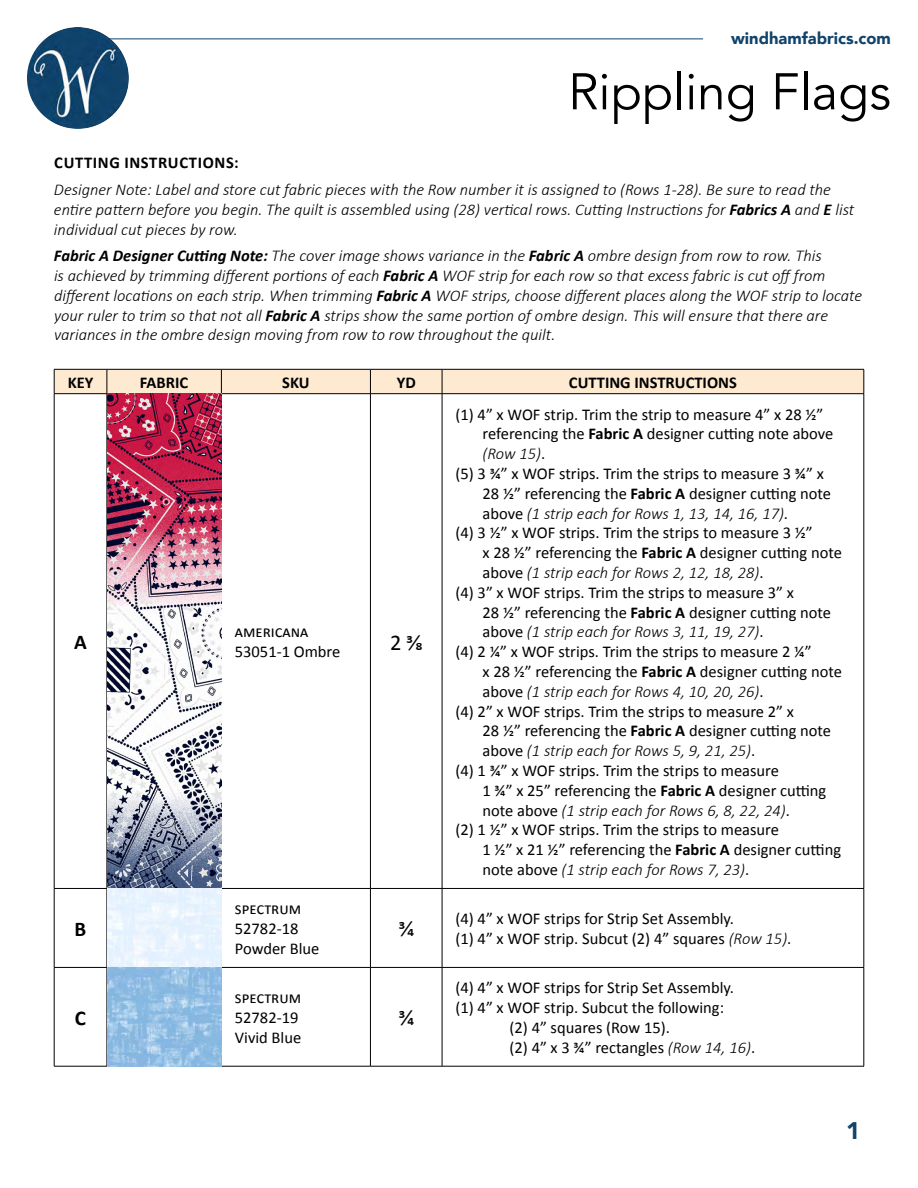
<style>
.page{position:relative;width:918px;height:1188px;background:#fff}
.page>*{position:absolute;margin:0;border:0;box-sizing:border-box;transform-origin:0 0}
.t1{font:51px "Avenir";color:#000}
.t2{font:900 24px "Avenir";color:#11436b}
.t3{font:22.5px "Calibri";color:#000}
.t4{font:700 21px "Calibri";color:#000}
.t5{font:16.5px/19.8px "Calibri";color:#000}
.t6{font:italic 300 16.5px/19.8px "Calibri";color:#000}
.t7{font:700 16.5px "Calibri";color:#000}
.t8{font:700 16.5px "Calibri";letter-spacing:.04em;color:#000}
.t9{font:900 16.5px "Avenir";color:#11436b}
.s1{font-weight:700}
.s2{font-weight:400;font-style:normal}
.s3{font-weight:300;font-style:italic}
</style>
<div class="page">
<img style="left:27px;top:27px;width:102px;height:102px;border-radius:51px">
<hr style="left:109px;top:39px;width:594px;height:1px;background:#11436b">
<hr style="left:54px;top:394px;width:1px;height:494px;background:#000">
<hr style="left:54px;top:889px;width:1px;height:78px;background:#000">
<hr style="left:54px;top:968px;width:1px;height:98px;background:#000">
<hr style="left:864px;top:394px;width:1px;height:494px;background:#000">
<hr style="left:864px;top:889px;width:1px;height:78px;background:#000">
<hr style="left:864px;top:968px;width:1px;height:98px;background:#000">
<div style="left:54px;top:369px;width:811px;height:25px;background:#feead1"></div>
<hr style="left:54px;top:393px;width:53px;height:1px;background:#000">
<hr style="left:107px;top:393px;width:114px;height:1px;background:#000">
<hr style="left:221px;top:393px;width:149px;height:1px;background:#000">
<hr style="left:221px;top:394px;width:1px;height:494px;background:#000">
<hr style="left:370px;top:393px;width:72px;height:1px;background:#000">
<hr style="left:370px;top:394px;width:1px;height:494px;background:#000">
<hr style="left:442px;top:393px;width:422px;height:1px;background:#000">
<hr style="left:442px;top:394px;width:1px;height:494px;background:#000">
<hr style="left:54px;top:888px;width:53px;height:1px;background:#000">
<hr style="left:221px;top:888px;width:149px;height:1px;background:#000">
<hr style="left:221px;top:889px;width:1px;height:78px;background:#000">
<hr style="left:370px;top:888px;width:72px;height:1px;background:#000">
<hr style="left:370px;top:889px;width:1px;height:78px;background:#000">
<hr style="left:442px;top:888px;width:422px;height:1px;background:#000">
<hr style="left:442px;top:889px;width:1px;height:78px;background:#000">
<hr style="left:54px;top:967px;width:53px;height:1px;background:#000">
<hr style="left:221px;top:967px;width:149px;height:1px;background:#000">
<hr style="left:221px;top:968px;width:1px;height:98px;background:#000">
<hr style="left:370px;top:967px;width:72px;height:1px;background:#000">
<hr style="left:370px;top:968px;width:1px;height:98px;background:#000">
<hr style="left:442px;top:967px;width:422px;height:1px;background:#000">
<hr style="left:442px;top:968px;width:1px;height:98px;background:#000">
<hr style="left:54px;top:1066px;width:53px;height:1px;background:#000">
<hr style="left:107px;top:1066px;width:114px;height:1px;background:#000">
<hr style="left:221px;top:1066px;width:149px;height:1px;background:#000">
<hr style="left:370px;top:1066px;width:72px;height:1px;background:#000">
<hr style="left:442px;top:1066px;width:422px;height:1px;background:#000">
<img style="left:107px;top:394px;width:114px;height:672px">
<p class="t9" style="left:731px;top:24px;width:161px">windhamfabrics.com</p>
<h1 class="t1" style="left:568px;top:61px;width:324px">Rippling Flags</h1>
<p class="t8" style="left:54px;top:151px;width:186px">CUTTING INSTRUCTIONS:</p>
<p class="t6" style="left:54px;top:179px;width:802px">Designer Note: Label and store cut fabric pieces with the Row number it is assigned to (Rows 1-28). Be sure to read the entire pattern before you begin. The quilt is assembled using (28) vertical rows. Cutting Instructions for <span class="s1">Fabrics A</span> and <span class="s1">E</span> list individual cut pieces by row.</p>
<p class="t6" style="left:54px;top:246px;width:810px"><span class="s1">Fabric A Designer Cutting Note:</span> The cover image shows variance in the <span class="s1">Fabric A</span> ombre design from row to row. This<br>is achieved by trimming different portions of each <span class="s1">Fabric A</span> WOF strip for each row so that excess fabric is cut off from different locations on each strip. When trimming <span class="s1">Fabric A</span> WOF strips, choose different places along the WOF strip to locate your ruler to trim so that not all <span class="s1">Fabric A</span> strips show the same portion of ombre design. This will ensure that there are variances in the ombre design moving from row to row throughout the quilt.</p>
<p class="t7" style="left:68px;top:371px;width:27px">KEY</p>
<p class="t7" style="left:140px;top:371px;width:50px">FABRIC</p>
<p class="t7" style="left:282px;top:371px;width:29px">SKU</p>
<p class="t7" style="left:397px;top:371px;width:20px">YD</p>
<p class="t7" style="left:569px;top:371px;width:169px">CUTTING INSTRUCTIONS</p>
<p class="t4" style="left:74px;top:627px;width:14px">A</p>
<p class="t5" style="left:235px;top:622px;width:107px">americana<br>53051-1 Ombre</p>
<h3 class="t3" style="left:390px;top:626px;width:34px">2 3/8</h3>
<p class="t5" style="left:456px;top:404px;width:369px">(1) 4” x WOF strip. Trim the strip to measure 4” x 28 ½”</p>
<p class="t5" style="left:483px;top:424px;width:352px">referencing the <span class="s1">Fabric A</span> designer cutting note above</p>
<p class="t6" style="left:483px;top:444px;width:64px">(Row 15)<span class="s2">.</span></p>
<p class="t5" style="left:456px;top:463px;width:370px">(5) 3 ¾” x WOF strips. Trim the strips to measure 3 ¾” x</p>
<p class="t5" style="left:483px;top:483px;width:350px">28 ½” referencing the <span class="s1">Fabric A</span> designer cutting note</p>
<p class="t6" style="left:483px;top:503px;width:307px"><span class="s2">above</span> (1 strip each for Rows 1, 13, 14, 16, 17)<span class="s2">.</span></p>
<p class="t5" style="left:456px;top:523px;width:359px">(4) 3 ½” x WOF strips. Trim the strips to measure 3 ½”</p>
<p class="t5" style="left:483px;top:542px;width:361px">x 28 ½” referencing the <span class="s1">Fabric A</span> designer cutting note</p>
<p class="t6" style="left:483px;top:562px;width:283px"><span class="s2">above</span> (1 strip each for Rows 2, 12, 18, 28)<span class="s2">.</span></p>
<p class="t5" style="left:456px;top:582px;width:340px">(4) 3” x WOF strips. Trim the strips to measure 3” x</p>
<p class="t5" style="left:483px;top:602px;width:350px">28 ½” referencing the <span class="s1">Fabric A</span> designer cutting note</p>
<p class="t6" style="left:483px;top:622px;width:283px"><span class="s2">above</span> (1 strip each for Rows 3, 11, 19, 27)<span class="s2">.</span></p>
<p class="t5" style="left:456px;top:641px;width:358px">(4) 2 ¼” x WOF strips. Trim the strips to measure 2 ¼”</p>
<p class="t5" style="left:483px;top:661px;width:361px">x 28 ½” referencing the <span class="s1">Fabric A</span> designer cutting note</p>
<p class="t6" style="left:483px;top:681px;width:283px"><span class="s2">above</span> (1 strip each for Rows 4, 10, 20, 26)<span class="s2">.</span></p>
<p class="t5" style="left:456px;top:701px;width:340px">(4) 2” x WOF strips. Trim the strips to measure 2” x</p>
<p class="t5" style="left:483px;top:721px;width:350px">28 ½” referencing the <span class="s1">Fabric A</span> designer cutting note</p>
<p class="t6" style="left:483px;top:741px;width:274px"><span class="s2">above</span> (1 strip each for Rows 5, 9, 21, 25)<span class="s2">.</span></p>
<p class="t5" style="left:456px;top:760px;width:325px">(4) 1 ¾” x WOF strips. Trim the strips to measure</p>
<p class="t5" style="left:483px;top:780px;width:345px">1 ¾” x 25” referencing the <span class="s1">Fabric A</span> designer cutting</p>
<p class="t6" style="left:483px;top:800px;width:309px"><span class="s2">note above</span> (1 strip each for Rows 6, 8, 22, 24)<span class="s2">.</span></p>
<p class="t5" style="left:456px;top:820px;width:325px">(2) 1 ½” x WOF strips. Trim the strips to measure</p>
<p class="t5" style="left:483px;top:839px;width:360px">1 ½” x 21 ½” referencing the <span class="s1">Fabric A</span> designer cutting</p>
<p class="t6" style="left:483px;top:859px;width:268px"><span class="s2">note above</span> (1 strip each for Rows 7, 23)<span class="s2">.</span></p>
<p class="t4" style="left:75px;top:914px;width:13px">B</p>
<p class="t4" style="left:75px;top:1003px;width:13px">C</p>
<p class="t5" style="left:235px;top:899px;width:86px">spectrum<br>52782-18<br>Powder Blue</p>
<p class="t5" style="left:235px;top:987px;width:68px">spectrum<br>52782-19<br>Vivid Blue</p>
<h3 class="t3" style="left:399px;top:913px;width:17px">3/4</h3>
<p class="t5" style="left:456px;top:908px;width:337px">(4) 4” x WOF strips for Strip Set Assembly.<br>(1) 4” x WOF strip. Subcut (2) 4” squares <span class="s3">(Row 15)</span>.</p>
<h3 class="t3" style="left:399px;top:1002px;width:17px">3/4</h3>
<p class="t5" style="left:456px;top:977px;width:280px">(4) 4” x WOF strips for Strip Set Assembly.</p>
<p class="t5" style="left:456px;top:997px;width:270px">(1) 4” x WOF strip. Subcut the following:</p>
<p class="t5" style="left:510px;top:1017px;width:162px">(2) 4” squares (Row 15).</p>
<p class="t5" style="left:510px;top:1037px;width:247px">(2) 4” x 3 ¾” rectangles <span class="s3">(Row 14, 16)</span>.</p>
<h2 class="t2" style="left:846px;top:1110px;width:16px">1</h2>
</div>
